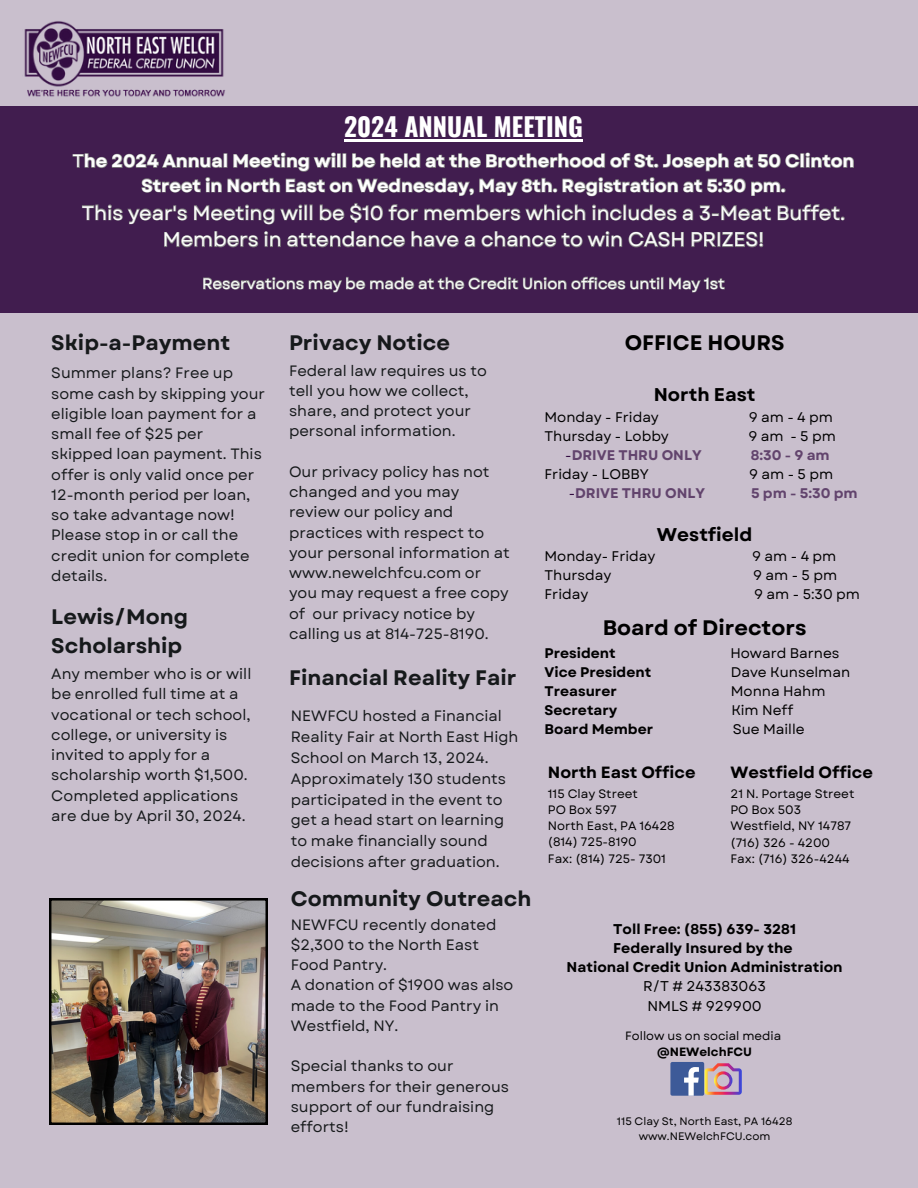
<style>
.page{position:relative;width:918px;height:1188px;background:#c9bfcd}
.page>*{position:absolute;margin:0;border:0;box-sizing:border-box;transform-origin:0 0}
.t1{font:700 25.5px "Oswald";color:#fff}
.t2{font:700 21px/29.2px "Garet";color:#16191b}
.t3{font:700 21px "Garet";color:#000}
.t4{font:19.65px/26.8px "Garet";color:#fff;text-align:center}
.t5{font:700 18.45px "Garet";color:#000}
.t6{font:700 17.85px/24.6px "Garet";color:#fff;text-align:center}
.t7{font:700 16.35px "Garet";color:#000}
.t8{font:700 16.2px "Garet";color:#000}
.t9{font:15.3px "Garet";color:#fff}
.t10{font:15px/20.2px "Garet";color:#16191b}
.t11{font:700 14.1px/19.2px "Garet";color:#000;text-align:center}
.t12{font:13.95px "Garet";color:#000}
.t13{font:700 13.95px "Garet";color:#000}
.t14{font:700 13.95px "Garet";color:#62446d}
.t15{font:12.3px "Garet";color:#000}
.t16{font:12.15px "Garet";color:#000}
.t17{font:12px "Garet";color:#000}
.t18{font:700 12px "Garet";color:#000}
.t19{font:10.8px "Garet";color:#000}
.s1{font-weight:400}
.s2{font-weight:400;color:#320b41}
</style>
<div class="page">
<img style="left:49px;top:898px;width:218px;height:226px">
<div style="left:670px;top:1062px;width:34px;height:34px;background:#3d5a98;border-radius:2px"></div>
<svg style="left:684px;top:1067px;width:15px;height:29px"></svg>
<svg style="left:705px;top:1063px;width:37px;height:32px"></svg>
<img style="left:24px;top:21px;width:201px;height:76px">
<div style="left:0;top:106px;width:918px;height:207px;background:#411d4f"></div>
<hr style="left:344px;top:139px;width:239px;height:2px;background:#fff">
<svg style="left:72px;top:152px;width:782px;height:96px"></svg>
<svg style="left:203px;top:276px;width:522px;height:17px"></svg>
<h6 class="t1" style="left:344px;top:106px;width:240px">2024 ANNUAL MEETING</h6>
<h3 class="t6" style="left:73px;top:149px;width:783px"><span class="s1">T</span>he 2024 Annual Meeting will be held at the Brotherhood of St. Joseph at 50 Clinton<br>Street in North East on Wednesday, May 8th. Registration at 5:30 pm.</h3>
<h3 class="t4" style="left:82px;top:199px;width:765px">This year's Meeting will be $10 for members which includes a 3-Meat Buffet.<br>Members in attendance have a chance to win CASH PRIZES!</h3>
<h6 class="t9" style="left:202px;top:272px;width:524px">Reservations may be made at the Credit Union offices until May 1st</h6>
<h6 class="t2" style="left:51px;top:328px;width:180px">Skip-a-Payment</h6>
<h6 class="t2" style="left:289px;top:328px;width:162px">Privacy Notice</h6>
<h3 class="t10" style="left:51px;top:363px;width:215px">Summer plans? Free up some cash by skipping your eligible loan payment for a small fee of $25 per skipped loan payment. This offer is only valid once per<br>12-month period per loan, so take advantage now!<br>Please stop in or call the credit union for complete details.</h3>
<h6 class="t10" style="left:289px;top:360px;width:199px">Federal law requires us to tell you how we collect, share, and protect your personal information.</h6>
<h3 class="t10" style="left:289px;top:462px;width:222px">Our privacy policy has not changed and you may review our policy and practices with respect to your personal information at www.newelchfcu.com or you may request a free copy of our privacy notice by calling us at 814-725-8190.</h3>
<p class="t2" style="left:51px;top:602px;width:138px">Lewis/Mong<br>Scholarship</p>
<p class="t10" style="left:51px;top:664px;width:202px">Any member who is or will be enrolled full time at a vocational or tech school, college, or university is invited to apply for a scholarship worth $1,500.<br>Completed applications are due by April 30, 2024.</p>
<h3 class="t2" style="left:289px;top:663px;width:229px">Financial Reality Fair</h3>
<h6 class="t10" style="left:291px;top:706px;width:229px;line-height:20.9px">NEWFCU hosted a Financial<br>Reality Fair at North East High<br>School on March 13, 2024.<br>Approximately 130 students participated in the event to get a head start on learning to make financially sound decisions after graduation.</h6>
<h2 class="t2" style="left:291px;top:884px;width:242px">Community Outreach</h2>
<h6 class="t10" style="left:291px;top:914px;width:224px">NEWFCU recently donated $2,300 to the North East<br>Food Pantry.<br>A donation of $1900 was also made to the Food Pantry in<br>Westfield, NY.</h6>
<h6 class="t10" style="left:291px;top:1056px;width:220px">Special thanks to our members for their generous support of our fundraising efforts!</h6>
<p class="t3" style="left:625px;top:327px;width:161px">OFFICE HOURS</p>
<p class="t5" style="left:654px;top:382px;width:103px">North East</p>
<p class="t12" style="left:545px;top:407px;width:116px">Monday - Friday</p>
<p class="t12" style="left:749px;top:407px;width:86px">9am-4pm</p>
<p class="t12" style="left:545px;top:426px;width:126px">Thursday - Lobby</p>
<p class="t12" style="left:748px;top:426px;width:89px">9am -5pm</p>
<p class="t14" style="left:565px;top:445px;width:138px"><span class="s2">-</span>DRIVE THRU ONLY</p>
<p class="t14" style="left:751px;top:445px;width:80px">8:30 - 9 am</p>
<p class="t12" style="left:545px;top:464px;width:106px">Friday - LOBBY</p>
<p class="t12" style="left:749px;top:464px;width:85px">9am-5pm</p>
<p class="t14" style="left:569px;top:483px;width:138px"><span class="s2">-</span>DRIVE THRU ONLY</p>
<p class="t14" style="left:751px;top:483px;width:108px">5 pm - 5:30 pm</p>
<p class="t5" style="left:657px;top:521px;width:97px">Westfield</p>
<p class="t12" style="left:545px;top:546px;width:112px">Monday- Friday</p>
<p class="t12" style="left:752px;top:546px;width:86px">9am-4pm</p>
<p class="t12" style="left:545px;top:565px;width:68px">Thursday</p>
<p class="t12" style="left:753px;top:565px;width:85px">9am-5pm</p>
<p class="t12" style="left:545px;top:585px;width:45px">Friday</p>
<p class="t12" style="left:754px;top:585px;width:107px">9 am - 5:30 pm</p>
<p class="t3" style="left:603px;top:613px;width:205px">Board of Directors</p>
<p class="t13" style="left:545px;top:643px;width:73px">President</p>
<p class="t12" style="left:730px;top:643px;width:111px">Howard Barnes</p>
<p class="t13" style="left:545px;top:662px;width:108px">Vice President</p>
<p class="t12" style="left:731px;top:662px;width:121px">Dave Kunselman</p>
<p class="t13" style="left:545px;top:681px;width:74px">Treasurer</p>
<p class="t12" style="left:731px;top:681px;width:96px">Monna Hahm</p>
<p class="t13" style="left:545px;top:700px;width:74px">Secretary</p>
<p class="t12" style="left:731px;top:700px;width:64px">Kim Neff</p>
<p class="t13" style="left:545px;top:719px;width:110px">Board Member</p>
<p class="t12" style="left:733px;top:719px;width:74px">Sue Maille</p>
<p class="t8" style="left:548px;top:761px;width:149px">North East Office</p>
<p class="t16" style="left:548px;top:785px;width:92px">115 Clay Street</p>
<p class="t16" style="left:548px;top:801px;width:70px">PO Box 597</p>
<p class="t16" style="left:548px;top:817px;width:128px">North East, PA 16428</p>
<h3 class="t16" style="left:548px;top:833px;width:90px">(814) 725-8190</h3>
<h6 class="t16" style="left:548px;top:850px;width:120px">Fax: (814) 725- 7301</h6>
<h6 class="t7" style="left:731px;top:761px;width:144px">Westfield Office</h6>
<h6 class="t15" style="left:731px;top:785px;width:125px">21 N. Portage Street</h6>
<p class="t15" style="left:731px;top:801px;width:72px">PO Box 503</p>
<p class="t15" style="left:731px;top:817px;width:122px">Westfield, NY 14787</p>
<p class="t15" style="left:731px;top:834px;width:101px">(716) 326 - 4200</p>
<p class="t15" style="left:731px;top:850px;width:121px">Fax: (716) 326-4244</p>
<p class="t11" style="left:567px;top:920px;width:278px">Toll Free: (855) 639- 3281<br>Federally Insured by the<br>National Credit Union Administration<br><span class="s1">R/T # 243383063<br>NMLS # 929900</span></p>
<p class="t17" style="left:625px;top:1027px;width:157px">Follow us on social media</p>
<h1 class="t18" style="left:657px;top:1043px;width:96px">@NEWelchFCU</h1>
<h4 class="t19" style="left:617px;top:1114px;width:177px">115 Clay St, North East, PA 16428</h4>
<p class="t19" style="left:639px;top:1128px;width:133px">www.NEWelchFCU.com</p>
</div>
